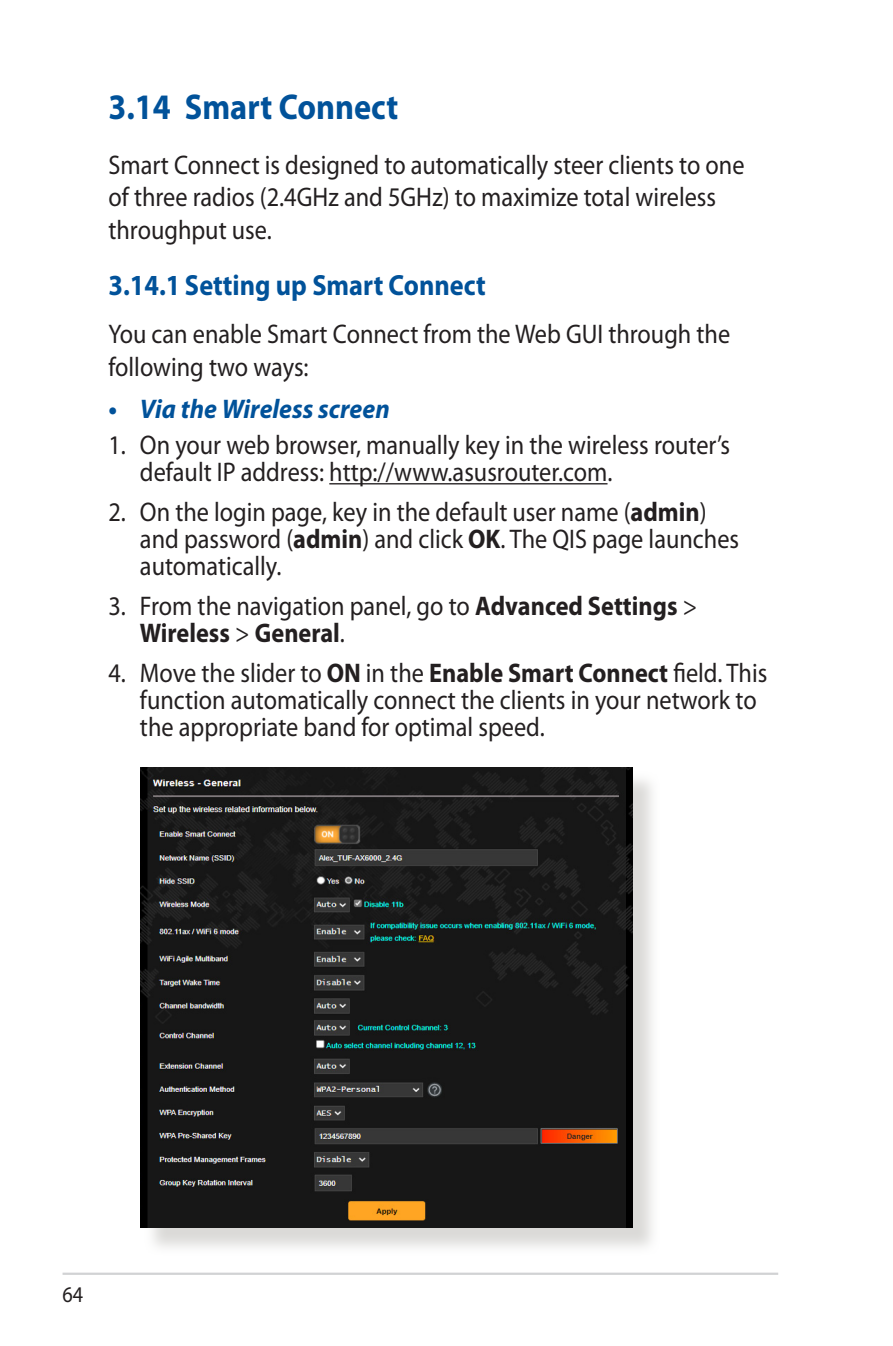
<style>
.page{position:relative;width:893px;height:1346px;background:#fff}
.page>*{position:absolute;margin:0;border:0;box-sizing:border-box;transform-origin:0 0}
.t1{font:700 36px "Myriad Pro";color:#01529a;scale:.9 1}
.t2{font:700 29.25px "Myriad Pro";color:#01529a;scale:.9 1}
.t3{font:27px/27px "Myriad Pro";color:#231f20;scale:.9 1}
.t4{font:italic 700 27px "Myriad Pro";color:#01529a;scale:.95 1}
.t5{font:22.5px "Myriad Pro";color:#231f20;scale:.9 1}
.s1{font-weight:700}
</style>
<div class="page">
<hr style="left:63px;top:1272px;width:715px;height:3px;background:#d1d2d4">
<hr style="left:329px;top:483px;width:278px;height:1px;background:#231f20">
<div style="left:144px;top:771px;width:516px;height:485px;background:#cfcecb;opacity:.75"></div>
<img style="left:140px;top:767px;width:493px;height:461px">
<h1 class="t1" style="left:108px;top:87px;width:324px">3.14 Smart Connect</h1>
<p class="t3" style="left:108px;top:149px;width:708px;line-height:32.4px">Smart Connect is designed to automatically steer clients to one of three radios (2.4GHz and 5GHz) to maximize total wireless throughput use.</p>
<p class="t2" style="left:108px;top:269px;width:421px">3.14.1 Setting up Smart Connect</p>
<p class="t3" style="left:108px;top:318px;width:692px;line-height:32.4px">You can enable Smart Connect from the Web GUI through the following two ways:</p>
<p class="t4" style="left:108px;top:393px;width:298px">• Via the Wireless screen</p>
<p class="t3" style="left:140px;top:432px;width:657px;text-indent:-32px">1. On your web browser, manually key in the wireless router’s default IP address: http://www.asusrouter.com.</p>
<p class="t3" style="left:140px;top:499px;width:667px;text-indent:-32px">2. On the login page, key in the default user name (<span class="s1">admin</span>) and password (<span class="s1">admin</span>) and click <span class="s1">OK</span>. The QIS page launches automatically.</p>
<p class="t3" style="left:140px;top:593px;width:621px;text-indent:-32px">3. From the navigation panel, go to <span class="s1">Advanced Settings</span> &gt;<br><span class="s1">Wireless</span> &gt; <span class="s1">General</span>.</p>
<p class="t3" style="left:140px;top:659px;width:698px;text-indent:-32px">4. Move the slider to <span class="s1">ON</span> in the <span class="s1">Enable Smart Connect</span> field. This function automatically connect the clients in your network to the appropriate band for optimal speed.</p>
<p class="t5" style="left:63px;top:1282px;width:25px">64</p>
</div>
